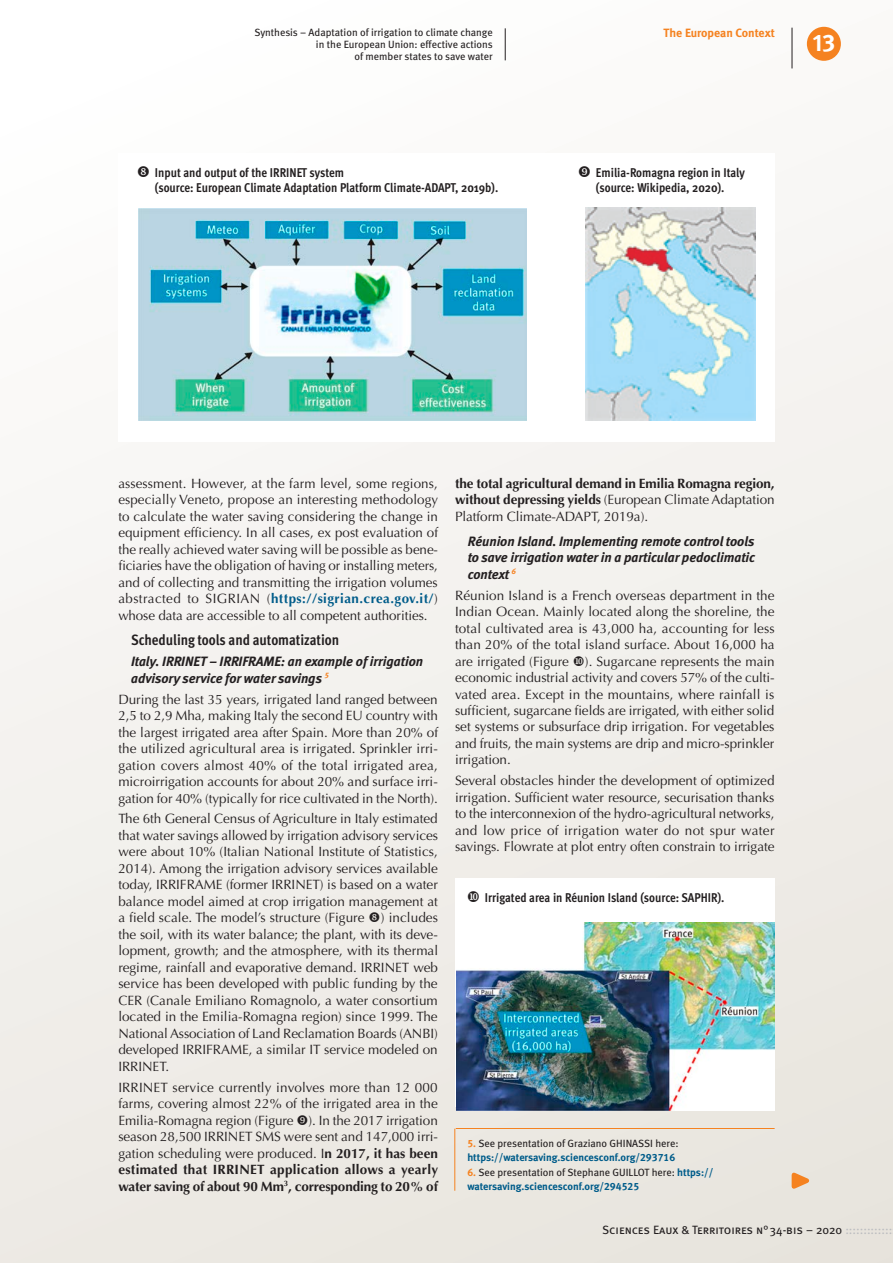
<style>
.page{position:relative;width:893px;height:1263px;background:#fff}
.page>*{position:absolute;margin:0;border:0;box-sizing:border-box;transform-origin:0 0}
.t1{font:24px "Meta Bold Caps Expert";color:#fff}
.t2{font:700 15px "Meta Cond OT";color:#231f20}
.t3{font:13.5px/16.5px "Optima";letter-spacing:-.005em;color:#231f20;text-align:justify}
.t4{font:italic 13.5px/16.6px "Meta Bold LF";color:#231f20}
.t5{font:700 13.5px/16.5px "Optima";letter-spacing:-.005em;color:#231f20;text-align:justify}
.titre_figure{font:700 12.75px/15px "Meta Cond OT";color:#231f20}
.t6{font:12px "Meta Book Caps";color:#231f20}
.roulette_section{font:700 12px "Meta";color:#f58220}
.coordonnées{font:10.5px/13.5px "Meta Bold LF";color:#005c8a}
.roulette_article{font:10.5px/12px "Meta Book LF";color:#231f20;text-align:right}
.s1{font-weight:700;color:#005c8a}
.s2{font-weight:700}
.s3{font-weight:400}
.s4{color:#f58220}
.s5{font-family:"Meta Book LF";color:#231f20}
.s6{color:#bcbdc0}
</style>
<div class="page">
<div style="left:0;top:0;width:893px;height:1263px;background:linear-gradient(to bottom,#fdfdfd,#eae6e0)"></div>
<hr style="left:505px;top:28px;width:1px;height:32px;background:#231f20">
<div style="left:118px;top:153px;width:657px;height:288px;background:#fff"></div>
<div style="left:455px;top:878px;width:320px;height:229px;background:#fff"></div>
<hr style="left:456px;top:1128px;width:319px;height:1px;background:#f58220">
<hr style="left:455px;top:1129px;width:1px;height:62px;background:#f58220">
<svg style="left:788px;top:1168px;width:30px;height:24px"></svg>
<img style="left:456px;top:923px;width:319px;height:187px">
<img style="left:138px;top:208px;width:388px;height:213px">
<img style="left:586px;top:208px;width:169px;height:213px">
<div style="left:807px;top:27px;width:34px;height:34px;background:#f58220;border-radius:50%"></div>
<hr style="left:792px;top:28px;width:1px;height:40px;background:#231f20">
<svg style="left:370px;top:912px;width:10px;height:10px"></svg>
<svg style="left:298px;top:1115px;width:9px;height:9px"></svg>
<svg style="left:574px;top:656px;width:10px;height:9px"></svg>
<p class="roulette_article" style="left:254px;top:26px;width:240px">Synthesis – Adaptation of irrigation to climate change in the European Union: effective actions<br>of member states to save water</p>
<p class="roulette_section" style="left:663px;top:26px;width:113px">The European Context</p>
<h1 class="t1" style="left:813px;top:28px;width:24px">13</h1>
<p class="titre_figure" style="left:155px;top:166px;width:345px">Input and output of the IRRINET system<br>(source: European Climate Adaptation Platform Climate-ADAPT, 2019b).</p>
<p class="titre_figure" style="left:596px;top:166px;width:150px">Emilia-Romagna region in Italy (source: Wikipedia, 2020).</p>
<p class="t3" style="left:118px;top:475px;width:321px">assessment. However, at the farm level, some regions, especially Veneto, propose an interesting methodology to calculate the water saving considering the change in equipment efficiency. In all cases, ex post evaluation of the really achieved water saving will be possible as bene&shy;ficiaries have the obligation of having or installing meters, and of collecting and transmitting the irrigation volumes abstracted to SIGRIAN (<span class="s1">https://sigrian.crea.gov.it/</span>) whose data are accessible to all competent authorities.</p>
<h3 class="t2" style="left:131px;top:630px;width:210px">Scheduling tools and automatization</h3>
<h3 class="t4" style="left:131px;top:652px;width:294px">Italy. IRRINET – IRRIFRAME: an example of irrigation advisory service for water savings <sup>5</sup></h3>
<p class="t3" style="left:118px;top:691px;width:321px">During the last 35 years, irrigated land ranged between 2,5 to 2,9 Mha, making Italy the second EU country with the largest irrigated area after Spain. More than 20% of the utilized agricultural area is irrigated. Sprinkler irri&shy;gation covers almost 40% of the total irrigated area, microirrigation accounts for about 20% and surface irri&shy;gation for 40% (typically for rice cultivated in the North).</p>
<p class="t3" style="left:118px;top:811px;width:321px">The 6th General Census of Agriculture in Italy estimated that water savings allowed by irrigation advisory services were about 10% (Italian National Institute of Statistics, 2014). Among the irrigation advisory services available today, IRRIFRAME (former IRRINET) is based on a water balance model aimed at crop irrigation management at a field scale. The model’s structure (Figure ) includes the soil, with its water balance; the plant, with its deve&shy;lopment, growth; and the atmosphere, with its thermal regime, rainfall and evaporative demand. IRRINET web service has been developed with public funding by the CER (Canale Emiliano Romagnolo, a water consortium located in the Emilia-Romagna region) since 1999. The National Association of Land Reclamation Boards (ANBI) developed IRRIFRAME, a similar IT service modeled on IRRINET.</p>
<p class="t3" style="left:118px;top:1079px;width:321px">IRRINET service currently involves more than 12 000 farms, covering almost 22% of the irrigated area in the Emilia-Romagna region (Figure ). In the 2017 irrigation season 28,500 IRRINET SMS were sent and 147,000 irri&shy;gation scheduling were produced. I<span class="s2">n 2017, it has been estimated that IRRINET application allows a yearly water saving of about 90 Mm</span><sup>3</sup><span class="s2">, corresponding to 20% of</span></p>
<p class="t5" style="left:455px;top:475px;width:321px">the total agricultural demand in Emilia Romagna region, without depressing yields <span class="s3">(European Climate Adaptation Platform Climate-ADAPT, 2019a).</span></p>
<h3 class="t4" style="left:468px;top:532px;width:289px;text-align:justify">Réunion Island. Implementing remote control tools to save irrigation water in a particular pedoclimatic context <sup>6</sup></h3>
<p class="t3" style="left:455px;top:587px;width:321px">Réunion Island is a French overseas department in the Indian Ocean. Mainly located along the shoreline, the total cultivated area is 43,000 ha, accounting for less than 20% of the total island surface. About 16,000 ha are irrigated (Figure ). Sugarcane represents the main economic industrial activity and covers 57% of the culti&shy;vated area. Except in the mountains, where rainfall is sufficient, sugarcane fields are irrigated, with either solid set systems or subsurface drip irrigation. For vegetables and fruits, the main systems are drip and micro-sprinkler irrigation.</p>
<p class="t3" style="left:455px;top:773px;width:321px">Several obstacles hinder the development of optimized irrigation. Sufficient water resource, securisation thanks to the interconnexion of the hydro-agricultural networks, and low price of irrigation water do not spur water savings. Flowrate at plot entry often constrain to irrigate</p>
<p class="titre_figure" style="left:485px;top:890px;width:241px">Irrigated area in Réunion Island (source: SAPHIR).</p>
<p class="coordonnées" style="left:467px;top:1136px;width:213px"><span class="s4">5.</span> <span class="s5">See presentation of Graziano GHINASSI here: </span>https://watersaving.sciencesconf.org/293716</p>
<p class="coordonnées" style="left:467px;top:1166px;width:247px"><span class="s4">6.</span> <span class="s5">See presentation of Stephane GUILLOT here:</span> https:// watersaving.sciencesconf.org/294525</p>
<p class="t6" style="left:602px;top:1223px;width:292px">Sciences Eaux &amp; Territoires n°34-bis – 2020 <span class="s6">:::::::::::::</span></p>
</div>
